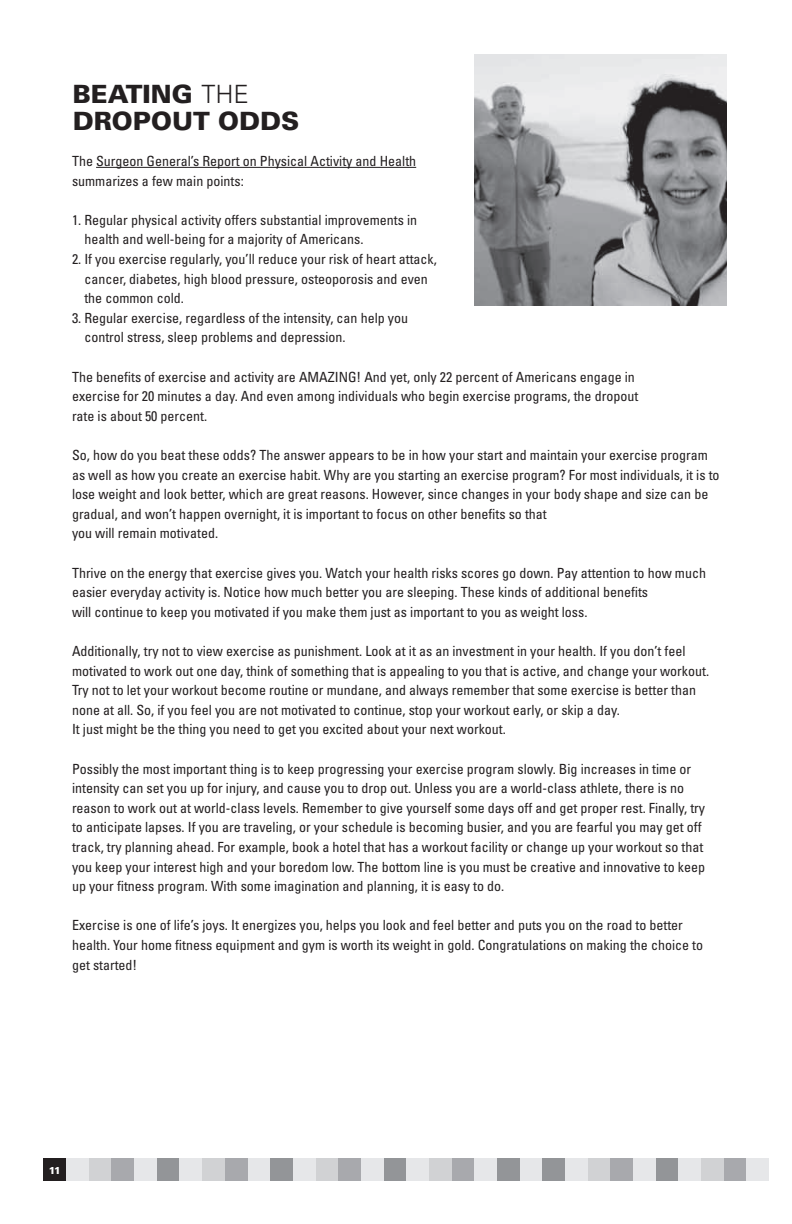
<style>
.page{position:relative;width:792px;height:1224px;background:#fff}
.page>*{position:absolute;margin:0;border:0;box-sizing:border-box;transform-origin:0 0}
.t1{font:900 25.2px/26.6px "Univers";color:#231f20}
.t2{font:condensed 14px/19.6px "Univers";color:#231f20}
.t3{font:900 10px "Univers";color:#fff}
.s1{font-weight:300}
</style>
<div class="page">
<div style="left:44px;top:1159px;width:22px;height:22px;background:#231f20"></div>
<div style="left:66px;top:1159px;width:23px;height:22px;background:#e6e7e9"></div>
<div style="left:89px;top:1159px;width:23px;height:22px;background:#d1d2d4"></div>
<div style="left:112px;top:1159px;width:22px;height:22px;background:#a8a9ad"></div>
<div style="left:134px;top:1159px;width:23px;height:22px;background:#e6e7e9"></div>
<div style="left:157px;top:1159px;width:23px;height:22px;background:#939598"></div>
<div style="left:180px;top:1159px;width:22px;height:22px;background:#e6e7e9"></div>
<div style="left:202px;top:1159px;width:23px;height:22px;background:#d1d2d4"></div>
<div style="left:225px;top:1159px;width:23px;height:22px;background:#a8a9ad"></div>
<div style="left:248px;top:1159px;width:22px;height:22px;background:#e6e7e9"></div>
<div style="left:270px;top:1159px;width:23px;height:22px;background:#939598"></div>
<div style="left:293px;top:1159px;width:23px;height:22px;background:#e6e7e9"></div>
<div style="left:316px;top:1159px;width:22px;height:22px;background:#d1d2d4"></div>
<div style="left:338px;top:1159px;width:23px;height:22px;background:#a8a9ad"></div>
<div style="left:361px;top:1159px;width:23px;height:22px;background:#e6e7e9"></div>
<div style="left:384px;top:1159px;width:22px;height:22px;background:#939598"></div>
<div style="left:406px;top:1159px;width:23px;height:22px;background:#e6e7e9"></div>
<div style="left:429px;top:1159px;width:23px;height:22px;background:#d1d2d4"></div>
<div style="left:452px;top:1159px;width:22px;height:22px;background:#a8a9ad"></div>
<div style="left:474px;top:1159px;width:23px;height:22px;background:#e6e7e9"></div>
<div style="left:497px;top:1159px;width:23px;height:22px;background:#939598"></div>
<div style="left:520px;top:1159px;width:23px;height:22px;background:#e6e7e9"></div>
<div style="left:543px;top:1159px;width:22px;height:22px;background:#939598"></div>
<div style="left:565px;top:1159px;width:23px;height:22px;background:#e6e7e9"></div>
<div style="left:588px;top:1159px;width:23px;height:22px;background:#d1d2d4"></div>
<div style="left:611px;top:1159px;width:22px;height:22px;background:#a8a9ad"></div>
<div style="left:633px;top:1159px;width:23px;height:22px;background:#e6e7e9"></div>
<div style="left:656px;top:1159px;width:23px;height:22px;background:#939598"></div>
<div style="left:679px;top:1159px;width:22px;height:22px;background:#e6e7e9"></div>
<div style="left:701px;top:1159px;width:23px;height:22px;background:#d1d2d4"></div>
<div style="left:724px;top:1159px;width:23px;height:22px;background:#a8a9ad"></div>
<div style="left:747px;top:1159px;width:22px;height:22px;background:#e6e7e9"></div>
<hr style="left:96px;top:167px;width:320px;height:1px;background:#231f20">
<img style="left:474px;top:54px;width:252px;height:252px">
<h1 class="t1" style="left:73px;top:80px;width:228px">BEATING <span class="s1">the<br></span>DROPOUT ODDS</h1>
<p class="t2" style="left:72px;top:151px;width:346px">The Surgeon General’s Report on Physical Activity and Health summarizes a few main points:</p>
<p class="t2" style="left:84px;top:210px;width:334px;text-indent:-12px">1. Regular physical activity offers substantial improvements in health and well-being for a majority of Americans.</p>
<p class="t2" style="left:84px;top:249px;width:354px;text-indent:-12px">2. If you exercise regularly, you’ll reduce your risk of heart attack, cancer, diabetes, high blood pressure, osteoporosis and even the common cold.</p>
<p class="t2" style="left:84px;top:308px;width:325px;text-indent:-12px">3. Regular exercise, regardless of the intensity, can help you control stress, sleep problems and depression.</p>
<p class="t2" style="left:72px;top:367px;width:568px">The benefits of exercise and activity are AMAZING! And yet, only 22 percent of Americans engage in exercise for 20 minutes a day. And even among individuals who begin exercise programs, the dropout rate is about 50 percent.</p>
<p class="t2" style="left:72px;top:445px;width:649px">So, how do you beat these odds? The answer appears to be in how your start and maintain your exercise program as well as how you create an exercise habit. Why are you starting an exercise program? For most individuals, it is to lose weight and look better, which are great reasons. However, since changes in your body shape and size can be gradual, and won’t happen overnight, it is important to focus on other benefits so that<br>you will remain motivated.</p>
<p class="t2" style="left:72px;top:563px;width:636px">Thrive on the energy that exercise gives you. Watch your health risks scores go down. Pay attention to how much easier everyday activity is. Notice how much better you are sleeping. These kinds of additional benefits<br>will continue to keep you motivated if you make them just as important to you as weight loss.</p>
<p class="t2" style="left:72px;top:641px;width:639px">Additionally, try not to view exercise as punishment. Look at it as an investment in your health. If you don’t feel motivated to work out one day, think of something that is appealing to you that is active, and change your workout.<br>Try not to let your workout become routine or mundane, and always remember that some exercise is better than none at all. So, if you feel you are not motivated to continue, stop your workout early, or skip a day.<br>It just might be the thing you need to get you excited about your next workout.</p>
<p class="t2" style="left:72px;top:759px;width:635px">Possibly the most important thing is to keep progressing your exercise program slowly. Big increases in time or intensity can set you up for injury, and cause you to drop out. Unless you are a world-class athlete, there is no reason to work out at world-class levels. Remember to give yourself some days off and get proper rest. Finally, try to anticipate lapses. If you are traveling, or your schedule is becoming busier, and you are fearful you may get off track, try planning ahead. For example, book a hotel that has a workout facility or change up your workout so that you keep your interest high and your boredom low. The bottom line is you must be creative and innovative to keep up your fitness program. With some imagination and planning, it is easy to do.</p>
<p class="t2" style="left:72px;top:915px;width:633px">Exercise is one of life’s joys. It energizes you, helps you look and feel better and puts you on the road to better health. Your home fitness equipment and gym is worth its weight in gold. Congratulations on making the choice to get started!</p>
<p class="t3" style="left:49px;top:1164px;width:14px">11</p>
</div>
